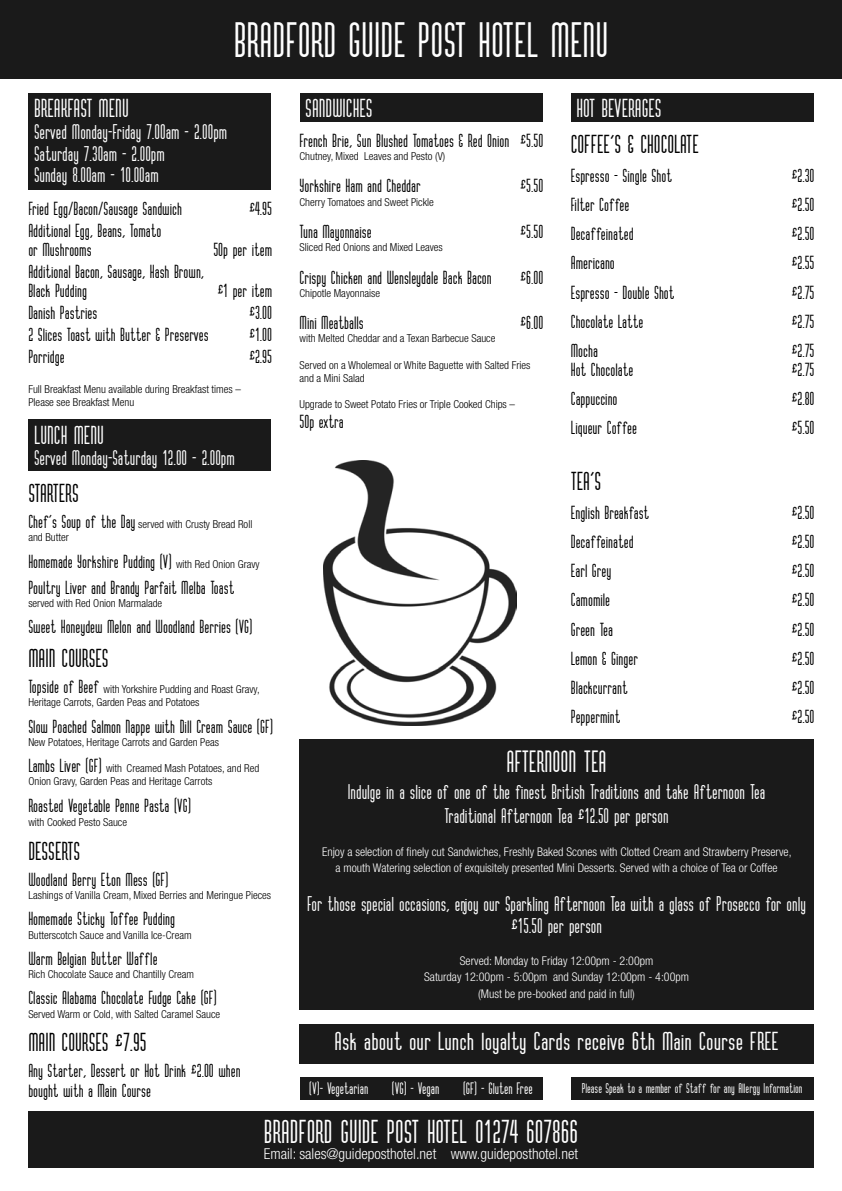
<style>
.page{position:relative;width:842px;height:1191px;background:#fff}
.page>*{position:absolute;margin:0;border:0;box-sizing:border-box;transform-origin:0 0}
.t1{font:700 42px "Vertigo FLF";color:#fff}
.t2{font:700 28px "Vertigo FLF";color:#fff}
.t3{font:700 26px "Vertigo FLF";color:#fff}
.t4{font:700 22px "Vertigo FLF";color:#000}
.t5{font:700 22px "Vertigo FLF";color:#fff;scale:1.1 1}
.t6{font:700 22px "Vertigo FLF";color:#fff}
.t7{font:700 18px/21.6px "Vertigo FLF";color:#fff;text-align:center}
.t8{font:700 16px/19.2px "Vertigo FLF";color:#000}
.t9{font:300 condensed 15px "Helvetica Neue";color:#fff}
.t10{font:700 14px "Vertigo FLF";color:#fff}
.t11{font:300 condensed 12px/16.5px "Helvetica Neue";color:#fff;text-align:center}
.t12{font:700 12px "Vertigo FLF";color:#fff}
.t13{font:300 condensed 11px/13.2px "Helvetica Neue";color:#000}
.s1{font-family:"Vertigo FLF";font-weight:700;font-stretch:normal;font-size:16px}
.s2{font-family:"Helvetica Neue";font-weight:300;font-stretch:condensed;font-size:11px}
</style>
<div class="page">
<div style="left:0;top:0;width:842px;height:79px;background:#1a1a1a"></div>
<div style="left:28px;top:1111px;width:786px;height:57px;background:#1a1a1a"></div>
<div style="left:571px;top:94px;width:243px;height:28px;background:#1a1a1a"></div>
<div style="left:300px;top:94px;width:242px;height:28px;background:#1a1a1a"></div>
<div style="left:300px;top:739px;width:514px;height:270px;background:#1a1a1a"></div>
<div style="left:28px;top:420px;width:243px;height:51px;background:#1a1a1a"></div>
<div style="left:300px;top:1077px;width:242px;height:23px;background:#1a1a1a"></div>
<div style="left:571px;top:1077px;width:243px;height:23px;background:#1a1a1a"></div>
<div style="left:300px;top:1023px;width:514px;height:40px;background:#1a1a1a"></div>
<div style="left:28px;top:94px;width:243px;height:96px;background:#1a1a1a"></div>
<img style="left:323px;top:461px;width:194px;height:264px">
<h1 class="t1" style="left:234px;top:14px;width:376px">BRADFORD GUIDE POST HOTEL MENU</h1>
<h3 class="t6" style="left:34px;top:95px;width:96px">BREAKFAST MENU</h3>
<p class="t7" style="left:34px;top:121px;width:195px;text-align:left">Served Monday-Friday 7.00am - 2.00pm<br>Saturday 7.30am - 2.00pm<br>Sunday 8.00am - 10.00am</p>
<p class="t8" style="left:28px;top:198px;width:155px">Fried Egg/Bacon/Sausage Sandwich</p>
<p class="t8" style="left:249px;top:198px;width:25px">£4.95</p>
<p class="t8" style="left:28px;top:221px;width:135px">Additional Egg, Beans, Tomato or Mushrooms</p>
<p class="t8" style="left:213px;top:240px;width:60px">50p per item</p>
<p class="t8" style="left:28px;top:262px;width:177px">Additional Bacon, Sausage, Hash Brown,<br>Black Pudding</p>
<p class="t8" style="left:217px;top:281px;width:56px">£1 per item</p>
<p class="t8" style="left:28px;top:303px;width:70px">Danish Pastries</p>
<p class="t8" style="left:249px;top:303px;width:25px">£3.00</p>
<p class="t8" style="left:28px;top:325px;width:182px">2 Slices Toast with Butter &amp; Preserves</p>
<p class="t8" style="left:249px;top:325px;width:25px">£1.00</p>
<p class="t8" style="left:28px;top:347px;width:38px">Porridge</p>
<p class="t8" style="left:249px;top:347px;width:25px">£2.95</p>
<p class="t13" style="left:28px;top:382px;width:214px">Full Breakfast Menu available during Breakfast times –<br>Please see Breakfast Menu</p>
<h3 class="t6" style="left:34px;top:421px;width:71px">LUNCH MENU</h3>
<p class="t7" style="left:34px;top:447px;width:202px">Served Monday-Saturday 12.00 - 2.00pm</p>
<h3 class="t4" style="left:28px;top:479px;width:52px">STARTERS</h3>
<p class="t13" style="left:28px;top:517px;width:226px"><span class="s1">Chef’s Soup of the Day</span> served with Crusty Bread Roll and Butter</p>
<p class="t8" style="left:28px;top:547px;width:233px;line-height:26.3px">Homemade Yorkshire Pudding (V) <span class="s2">with Red Onion Gravy<br></span>Poultry Liver and Brandy Parfait Melba Toast</p>
<p class="t13" style="left:28px;top:596px;width:135px">served with Red Onion Marmalade</p>
<p class="t8" style="left:28px;top:617px;width:225px">Sweet Honeydew Melon and Woodland Berries (VG)</p>
<h3 class="t4" style="left:28px;top:644px;width:82px">MAIN COURSES</h3>
<p class="t13" style="left:28px;top:682px;width:233px"><span class="s1">Topside of Beef</span> with Yorkshire Pudding and Roast Gravy,<br>Heritage Carrots, Garden Peas and Potatoes</p>
<p class="t8" style="left:28px;top:716px;width:246px">Slow Poached Salmon Nappe with Dill Cream Sauce (GF)</p>
<p class="t13" style="left:28px;top:735px;width:192px">New Potatoes, Heritage Carrots and Garden Peas</p>
<p class="t13" style="left:28px;top:761px;width:232px"><span class="s1">Lambs Liver (GF)</span> with Creamed Mash Potatoes, and Red<br>Onion Gravy, Garden Peas and Heritage Carrots</p>
<p class="t8" style="left:28px;top:795px;width:164px">Roasted Vegetable Penne Pasta (VG)</p>
<p class="t13" style="left:28px;top:815px;width:100px">with Cooked Pesto Sauce</p>
<h3 class="t4" style="left:28px;top:837px;width:54px">DESSERTS</h3>
<p class="t8" style="left:28px;top:869px;width:142px">Woodland Berry Eton Mess (GF)</p>
<p class="t13" style="left:28px;top:888px;width:244px">Lashings of Vanilla Cream, Mixed Berries and Meringue Pieces</p>
<p class="t8" style="left:28px;top:909px;width:148px">Homemade Sticky Toffee Pudding</p>
<p class="t13" style="left:28px;top:928px;width:165px">Butterscotch Sauce and Vanilla Ice-Cream</p>
<p class="t8" style="left:28px;top:948px;width:131px">Warm Belgian Butter Waffle</p>
<p class="t13" style="left:28px;top:967px;width:167px">Rich Chocolate Sauce and Chantilly Cream</p>
<p class="t8" style="left:28px;top:988px;width:190px">Classic Alabama Chocolate Fudge Cake (GF)</p>
<p class="t13" style="left:28px;top:1007px;width:193px">Served Warm or Cold, with Salted Caramel Sauce</p>
<h3 class="t4" style="left:28px;top:1028px;width:120px">MAIN COURSES £7.95</h3>
<p class="t8" style="left:28px;top:1061px;width:214px">Any Starter, Dessert or Hot Drink £2.00 when bought with a Main Course</p>
<h3 class="t6" style="left:305px;top:95px;width:69px">SANDWICHES</h3>
<p class="t8" style="left:300px;top:130px;width:245px">French Brie, Sun Blushed Tomatoes &amp; Red Onion £5.50</p>
<p class="t13" style="left:300px;top:149px;width:147px">Chutney, Mixed Leaves and Pesto (V)</p>
<p class="t8" style="left:300px;top:176px;width:123px">Yorkshire Ham and Cheddar</p>
<p class="t8" style="left:520px;top:176px;width:25px">£5.50</p>
<p class="t13" style="left:300px;top:195px;width:136px">Cherry Tomatoes and Sweet Pickle</p>
<p class="t8" style="left:300px;top:222px;width:74px">Tuna Mayonnaise</p>
<p class="t8" style="left:520px;top:222px;width:25px">£5.50</p>
<p class="t13" style="left:300px;top:241px;width:145px">Sliced Red Onions and Mixed Leaves</p>
<p class="t8" style="left:300px;top:267px;width:194px">Crispy Chicken and Wensleydale Back Bacon</p>
<p class="t8" style="left:520px;top:267px;width:25px">£6.00</p>
<p class="t13" style="left:300px;top:286px;width:82px">Chipotle Mayonnaise</p>
<p class="t8" style="left:300px;top:313px;width:66px">Mini Meatballs</p>
<p class="t8" style="left:520px;top:313px;width:25px">£6.00</p>
<p class="t13" style="left:300px;top:332px;width:197px">with Melted Cheddar and a Texan Barbecue Sauce</p>
<p class="t13" style="left:300px;top:358px;width:232px">Served on a Wholemeal or White Baguette with Salted Fries and a Mini Salad</p>
<p class="t13" style="left:300px;top:398px;width:217px">Upgrade to Sweet Potato Fries or Triple Cooked Chips –</p>
<p class="t8" style="left:300px;top:411px;width:46px">50p extra</p>
<h3 class="t6" style="left:576px;top:95px;width:87px">HOT BEVERAGES</h3>
<h3 class="t4" style="left:571px;top:130px;width:129px">COFFEE’S &amp; CHOCOLATE</h3>
<p class="t8" style="left:571px;top:166px;width:103px">Espresso - Single Shot</p>
<p class="t8" style="left:791px;top:166px;width:25px">£2.30</p>
<p class="t8" style="left:571px;top:195px;width:60px">Filter Coffee</p>
<p class="t8" style="left:791px;top:195px;width:25px">£2.50</p>
<p class="t8" style="left:571px;top:224px;width:64px">Decaffeinated</p>
<p class="t8" style="left:791px;top:224px;width:25px">£2.50</p>
<p class="t8" style="left:571px;top:253px;width:46px">Americano</p>
<p class="t8" style="left:791px;top:253px;width:25px">£2.55</p>
<p class="t8" style="left:571px;top:282px;width:105px">Espresso - Double Shot</p>
<p class="t8" style="left:791px;top:282px;width:25px">£2.75</p>
<p class="t8" style="left:571px;top:311px;width:74px">Chocolate Latte</p>
<p class="t8" style="left:791px;top:311px;width:25px">£2.75</p>
<p class="t8" style="left:571px;top:340px;width:29px">Mocha</p>
<p class="t8" style="left:791px;top:340px;width:25px">£2.75</p>
<p class="t8" style="left:571px;top:360px;width:64px">Hot Chocolate</p>
<p class="t8" style="left:791px;top:360px;width:25px">£2.75</p>
<p class="t8" style="left:571px;top:389px;width:48px">Cappuccino</p>
<p class="t8" style="left:791px;top:389px;width:25px">£2.80</p>
<p class="t8" style="left:571px;top:418px;width:68px">Liqueur Coffee</p>
<p class="t8" style="left:791px;top:418px;width:25px">£5.50</p>
<h3 class="t4" style="left:571px;top:467px;width:32px">TEA’S</h3>
<p class="t8" style="left:571px;top:503px;width:80px">English Breakfast</p>
<p class="t8" style="left:791px;top:503px;width:25px">£2.50</p>
<p class="t8" style="left:571px;top:532px;width:64px">Decaffeinated</p>
<p class="t8" style="left:791px;top:532px;width:25px">£2.50</p>
<p class="t8" style="left:571px;top:561px;width:42px">Earl Grey</p>
<p class="t8" style="left:791px;top:561px;width:25px">£2.50</p>
<p class="t8" style="left:571px;top:590px;width:41px">Camomile</p>
<p class="t8" style="left:791px;top:590px;width:25px">£2.50</p>
<p class="t8" style="left:571px;top:619px;width:44px">Green Tea</p>
<p class="t8" style="left:791px;top:619px;width:25px">£2.50</p>
<p class="t8" style="left:571px;top:648px;width:69px">Lemon &amp; Ginger</p>
<p class="t8" style="left:791px;top:648px;width:25px">£2.50</p>
<p class="t8" style="left:571px;top:677px;width:58px">Blackcurrant</p>
<p class="t8" style="left:791px;top:677px;width:25px">£2.50</p>
<p class="t8" style="left:571px;top:706px;width:51px">Peppermint</p>
<p class="t8" style="left:791px;top:706px;width:25px">£2.50</p>
<h3 class="t3" style="left:507px;top:745px;width:102px">AFTERNOON TEA</h3>
<p class="t7" style="left:348px;top:779px;width:419px;line-height:23.7px">Indulge in a slice of one of the finest British Traditions and take Afternoon Tea<br>Traditional Afternoon Tea £12.50 per person</p>
<p class="t11" style="left:322px;top:843px;width:471px">Enjoy a selection of finely cut Sandwiches, Freshly Baked Scones with Clotted Cream and Strawberry Preserve, a mouth Watering selection of exquisitely presented Mini Desserts. Served with a choice of Tea or Coffee</p>
<p class="t7" style="left:307px;top:893px;width:500px">For those special occasions, enjoy our Sparkling Afternoon Tea with a glass of Prosecco for only £15.50 per person</p>
<p class="t11" style="left:424px;top:952px;width:266px">Served: Monday to Friday 12:00pm - 2:00pm<br>Saturday 12:00pm - 5:00pm and Sunday 12:00pm - 4:00pm (Must be pre-booked and paid in full)</p>
<h3 class="t5" style="left:335px;top:1028px;width:405px">Ask about our Lunch loyalty Cards receive 6th Main Course FREE</h3>
<p class="t10" style="left:309px;top:1079px;width:60px">(V)- Vegetarian</p>
<p class="t10" style="left:392px;top:1079px;width:49px">(VG) - Vegan</p>
<p class="t10" style="left:463px;top:1079px;width:71px">(GF) - Gluten Free</p>
<p class="t12" style="left:582px;top:1081px;width:222px">Please Speak to a member of Staff for any Allergy Information</p>
<h2 class="t2" style="left:264px;top:1114px;width:315px">BRADFORD GUIDE POST HOTEL 01274 607866</h2>
<p class="t9" style="left:264px;top:1145px;width:316px">Email: sales@guideposthotel.net www.guideposthotel.net</p>
</div>
